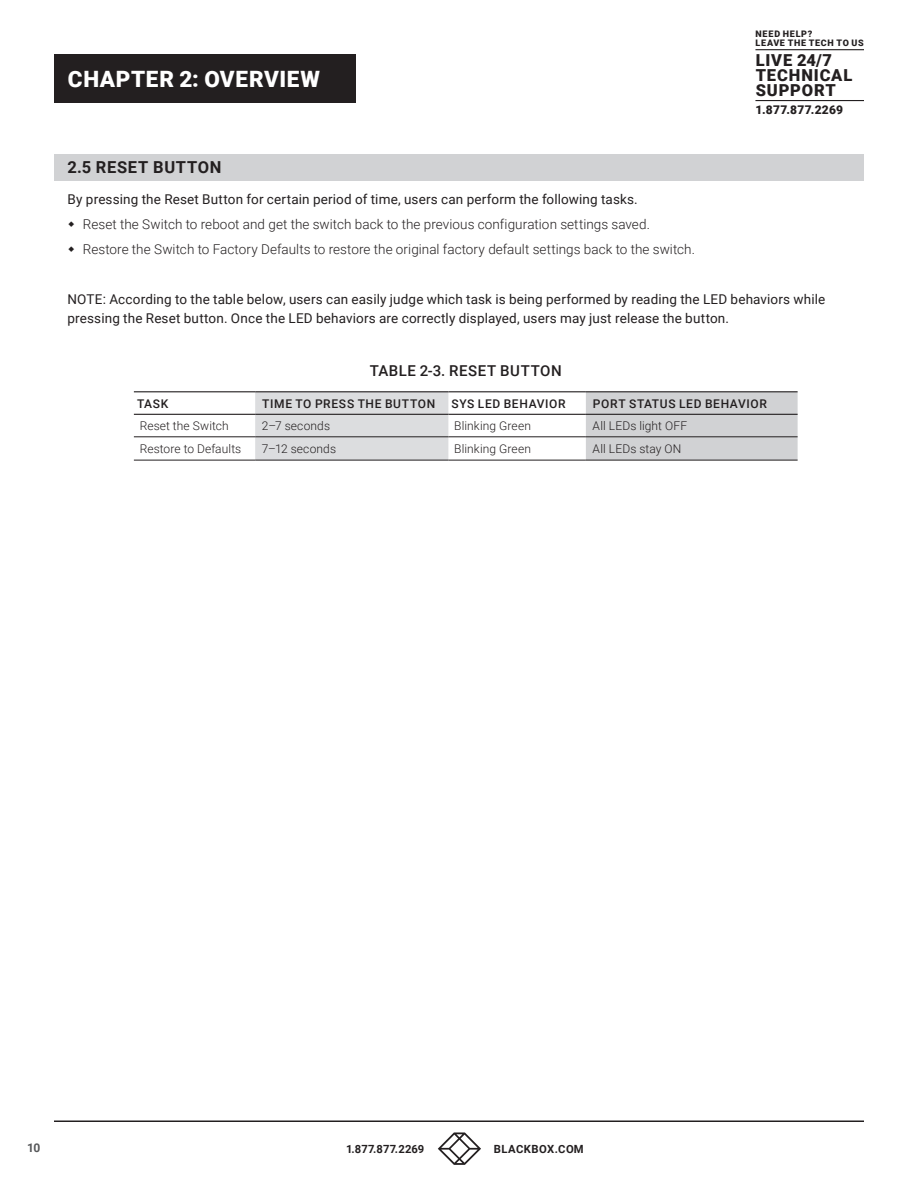
<style>
.page{position:relative;width:918px;height:1188px;background:#fff}
.page>*{position:absolute;margin:0;border:0;box-sizing:border-box;transform-origin:0 0}
.t1{font:900 22.5px "Roboto";letter-spacing:.03em;color:#fff}
.t2{font:900 16.5px/15px "Roboto";letter-spacing:.05em;color:#231f20}
.t3{font:700 16.5px "Roboto";letter-spacing:.045em;color:#231f20}
.t4{font:500 15px "Roboto";letter-spacing:.04em;color:#231f20}
.t5{font:13.5px/19.5px "Roboto";letter-spacing:.01em;color:#231f20}
.t6{font:300 13.5px/24.9px "Roboto";letter-spacing:.005em;color:#231f20}
.t7{font:300 12px "Roboto";letter-spacing:.01em;color:#231f20}
.t8{font:500 12px "Roboto";letter-spacing:.055em;color:#231f20}
.t9{font:900 12px "Roboto";letter-spacing:.02em;color:#231f20}
.t10{font:700 12px "Roboto";color:#57585a}
.t11{font:700 11.25px "Roboto";letter-spacing:.02em;color:#231f20}
.t12{font:700 11.25px "Roboto";letter-spacing:.045em;color:#231f20}
.t13{font:900 9px/8.6px "Roboto";letter-spacing:.08em;color:#231f20}
</style>
<div class="page">
<hr style="left:54px;top:1120px;width:810px;height:2px;background:#231f20">
<svg style="left:438px;top:1132px;width:43px;height:33px"></svg>
<hr style="left:755px;top:49px;width:109px;height:1px;background:#231f20">
<hr style="left:755px;top:100px;width:109px;height:1px;background:#231f20">
<div style="left:54px;top:54px;width:301px;height:49px;background:#231f20"></div>
<div style="left:54px;top:154px;width:810px;height:27px;background:#d1d2d4"></div>
<div style="left:255px;top:392px;width:193px;height:68px;background:#dcdddf"></div>
<div style="left:586px;top:392px;width:212px;height:68px;background:#d1d2d4"></div>
<hr style="left:255px;top:437px;width:193px;height:1px;background:#231f20">
<hr style="left:586px;top:437px;width:212px;height:1px;background:#231f20">
<hr style="left:255px;top:460px;width:193px;height:1px;background:#231f20">
<hr style="left:586px;top:460px;width:212px;height:1px;background:#231f20">
<hr style="left:134px;top:391px;width:121px;height:1px;background:#231f20">
<hr style="left:255px;top:391px;width:193px;height:1px;background:#231f20">
<hr style="left:448px;top:391px;width:138px;height:1px;background:#231f20">
<hr style="left:586px;top:391px;width:212px;height:1px;background:#231f20">
<hr style="left:255px;top:414px;width:193px;height:1px;background:#231f20">
<hr style="left:586px;top:414px;width:212px;height:1px;background:#231f20">
<hr style="left:448px;top:414px;width:138px;height:1px;background:#231f20">
<hr style="left:448px;top:437px;width:138px;height:1px;background:#231f20">
<hr style="left:134px;top:414px;width:121px;height:1px;background:#231f20">
<hr style="left:134px;top:437px;width:121px;height:1px;background:#231f20">
<hr style="left:448px;top:460px;width:138px;height:1px;background:#231f20">
<hr style="left:134px;top:460px;width:121px;height:1px;background:#231f20">
<h1 class="t1" style="left:68px;top:63px;width:254px">CHAPTER 2: OVERVIEW</h1>
<p class="t13" style="left:756px;top:29px;width:110px">NEED HELP?<br>LEAVE THE TECH TO US</p>
<p class="t2" style="left:756px;top:52px;width:98px">LIVE 24/7<br>TECHNICAL<br>SUPPORT</p>
<p class="t9" style="left:755px;top:102px;width:89px">1.877.877.2269</p>
<p class="t3" style="left:68px;top:156px;width:156px">2.5 RESET BUTTON</p>
<p class="t5" style="left:68px;top:189px;width:572px">By pressing the Reset Button for certain period of time, users can perform the following tasks.</p>
<p class="t6" style="left:83px;top:211px;width:614px">Reset the Switch to reboot and get the switch back to the previous configuration settings saved.<br>Restore the Switch to Factory Defaults to restore the original factory default settings back to the switch.</p>
<p class="t5" style="left:68px;top:289px;width:759px">NOTE: According to the table below, users can easily judge which task is being performed by reading the LED behaviors while pressing the Reset button. Once the LED behaviors are correctly displayed, users may just release the button.</p>
<p class="t4" style="left:370px;top:360px;width:193px">TABLE 2-3. RESET BUTTON</p>
<p class="t8" style="left:137px;top:395px;width:33px">TASK</p>
<p class="t8" style="left:262px;top:395px;width:175px">TIME TO PRESS THE BUTTON</p>
<p class="t8" style="left:452px;top:395px;width:116px">SYS LED BEHAVIOR</p>
<p class="t8" style="left:593px;top:395px;width:176px">PORT STATUS LED BEHAVIOR</p>
<p class="t7" style="left:140px;top:417px;width:91px">Reset the Switch</p>
<p class="t7" style="left:262px;top:417px;width:70px">2–7 seconds</p>
<p class="t7" style="left:454px;top:417px;width:78px">Blinking Green</p>
<p class="t7" style="left:593px;top:417px;width:96px">All LEDs light OFF</p>
<p class="t7" style="left:140px;top:440px;width:103px">Restore to Defaults</p>
<p class="t7" style="left:262px;top:440px;width:76px">7–12 seconds</p>
<p class="t7" style="left:454px;top:440px;width:78px">Blinking Green</p>
<p class="t7" style="left:593px;top:440px;width:90px">All LEDs stay ON</p>
<p class="t10" style="left:27px;top:1139px;width:15px">10</p>
<p class="t11" style="left:346px;top:1141px;width:80px">1.877.877.2269</p>
<p class="t12" style="left:494px;top:1141px;width:91px">BLACKBOX.COM</p>
</div>
